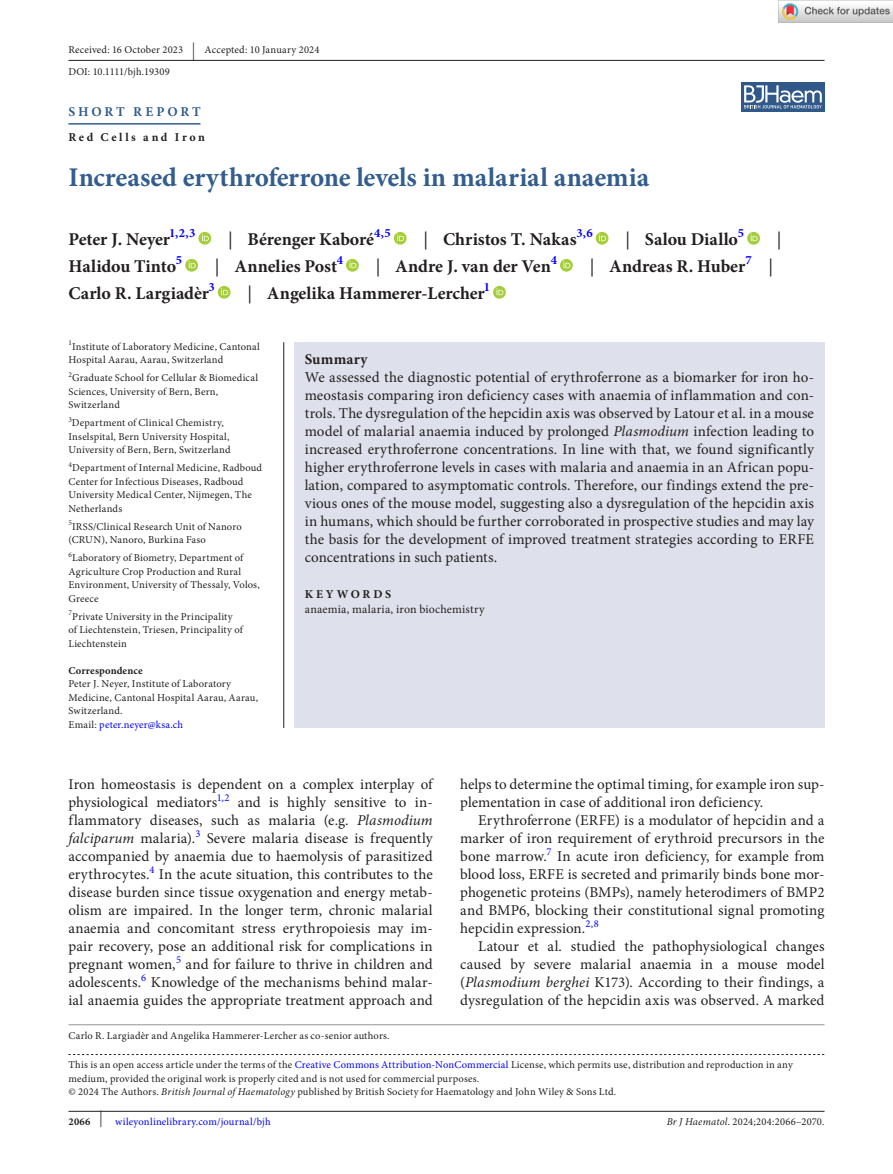
<style>
.page{position:relative;width:893px;height:1174px;background:#fff}
.page>*{position:absolute;margin:0;border:0;box-sizing:border-box;transform-origin:0 0}
.t1{font:700 27px "Minion Pro";color:#325d8e}
.t2{font:700 18px "Minion Pro";letter-spacing:-.005em;color:#231f20}
.t3{font:18px "Minion Pro";color:#231f20}
.t4{font:15px/18px "Minion Pro";letter-spacing:.005em;color:#231f20;text-align:justify}
.t5{font:700 15px "Minion Pro";letter-spacing:.015em;color:#231f20}
.t6{font:700 13.5px "Minion Pro";letter-spacing:.205em;color:#325d8e}
.t7{font:12px "Minion Pro";letter-spacing:.015em;color:#231f20}
.t8{font:700 12px "Minion Pro";letter-spacing:.215em;color:#231f20}
.t9{font:10.5px/13.5px "Minion Pro";letter-spacing:.02em;color:#231f20}
.t10{font:10.5px "Minion Pro";letter-spacing:.025em;color:#00f}
.t11{font:700 10.5px "Minion Pro";letter-spacing:.01em;color:#231f20}
.t12{font:7.35px "Minion Pro";color:#231f20}
.s1{font-size:18px}
.s2{font-weight:400}
.s3{color:#00f}
.s4{font-style:italic}
.s5{font-weight:700;color:#231f20}
</style>
<div class="page">
<hr style="left:68px;top:1111px;width:756px;height:1px;background:#231f20">
<div style="left:741px;top:82px;width:83px;height:30px;background:#30598a"></div>
<svg style="left:744px;top:85px;width:78px;height:23px"></svg>
<hr style="left:68px;top:123px;width:132px;height:2px;background:#325d8e">
<svg style="left:198px;top:232px;width:13px;height:13px"></svg>
<svg style="left:202px;top:234px;width:7px;height:7px"></svg>
<svg style="left:394px;top:232px;width:13px;height:13px"></svg>
<svg style="left:397px;top:234px;width:7px;height:7px"></svg>
<svg style="left:596px;top:232px;width:12px;height:13px"></svg>
<svg style="left:599px;top:234px;width:7px;height:7px"></svg>
<svg style="left:747px;top:232px;width:13px;height:13px"></svg>
<svg style="left:751px;top:234px;width:6px;height:7px"></svg>
<svg style="left:185px;top:259px;width:13px;height:13px"></svg>
<svg style="left:189px;top:261px;width:7px;height:7px"></svg>
<svg style="left:346px;top:259px;width:13px;height:13px"></svg>
<svg style="left:349px;top:261px;width:7px;height:7px"></svg>
<svg style="left:560px;top:259px;width:13px;height:13px"></svg>
<svg style="left:563px;top:261px;width:7px;height:7px"></svg>
<svg style="left:218px;top:286px;width:13px;height:13px"></svg>
<svg style="left:221px;top:288px;width:7px;height:7px"></svg>
<svg style="left:493px;top:286px;width:13px;height:13px"></svg>
<svg style="left:496px;top:288px;width:7px;height:7px"></svg>
<hr style="left:68px;top:60px;width:756px;height:1px;background:#231f20">
<svg style="left:68px;top:1054px;width:756px;height:1px"></svg>
<hr style="left:68px;top:1024px;width:756px;height:1px;background:#939598">
<hr style="left:283px;top:342px;width:1px;height:386px;background:#231f20">
<div style="left:294px;top:342px;width:530px;height:281px;background:#dee1eb"></div>
<div style="left:294px;top:622px;width:530px;height:106px;background:#dee1eb"></div>
<img style="left:779px;top:0;width:114px;height:23px">
<p class="t9" style="left:68px;top:39px;width:253px;line-height:21.9px">Received: 16 October 2023 <span class="s1">|</span> Accepted: 10 January 2024<br>DOI: 10.1111/bjh.19309</p>
<p class="t6" style="left:69px;top:102px;width:134px">SHORT REPORT</p>
<p class="t8" style="left:68px;top:129px;width:138px">Red Cells and Iron</p>
<h1 class="t1" style="left:68px;top:158px;width:582px">Increased erythroferrone levels in malarial anaemia</h1>
<p class="t2" style="left:68px;top:226px;width:128px">Peter J. Neyer<sup>1,2,3</sup></p>
<p class="t2" style="left:228px;top:226px;width:164px"><span class="s2">|</span> Bérenger Kaboré<sup>4,5</sup></p>
<p class="t2" style="left:423px;top:226px;width:171px"><span class="s2">|</span> Christos T. Nakas<sup>3,6</sup></p>
<p class="t2" style="left:625px;top:226px;width:120px"><span class="s2">|</span> Salou Diallo<sup>5</sup></p>
<p class="t3" style="left:777px;top:227px;width:6px">|</p>
<p class="t2" style="left:68px;top:253px;width:115px">Halidou Tinto<sup>5</sup></p>
<p class="t2" style="left:215px;top:253px;width:130px"><span class="s2">|</span> Annelies Post<sup>4</sup></p>
<p class="t2" style="left:376px;top:253px;width:183px"><span class="s2">|</span> Andre J. van der Ven<sup>4</sup></p>
<p class="t2" style="left:590px;top:253px;width:185px"><span class="s2">|</span> Andreas R. Huber<sup>7</sup> <span class="s2">|</span></p>
<p class="t2" style="left:68px;top:280px;width:148px">Carlo R. Largiadèr<sup>3</sup></p>
<p class="t2" style="left:247px;top:280px;width:244px"><span class="s2">|</span> Angelika Hammerer-Lercher<sup>1</sup></p>
<p class="t12" style="left:68px;top:338px;width:5px">1</p>
<p class="t9" style="left:68px;top:340px;width:193px;text-indent:4px">Institute of Laboratory Medicine, Cantonal<br>Hospital Aarau, Aarau, Switzerland</p>
<p class="t12" style="left:68px;top:369px;width:5px">2</p>
<p class="t9" style="left:68px;top:371px;width:191px;text-indent:4px">Graduate School for Cellular &amp; Biomedical<br>Sciences, University of Bern, Bern,<br>Switzerland</p>
<p class="t12" style="left:68px;top:414px;width:5px">3</p>
<p class="t9" style="left:68px;top:416px;width:164px;text-align:center">Department of Clinical Chemistry,<br>Inselspital, Bern University Hospital,<br>University of Bern, Bern, Switzerland</p>
<p class="t12" style="left:68px;top:459px;width:5px">4</p>
<p class="t9" style="left:68px;top:461px;width:195px;text-indent:4px">Department of Internal Medicine, Radboud Center for Infectious Diseases, Radboud University Medical Center, Nijmegen, The Netherlands</p>
<p class="t12" style="left:68px;top:518px;width:5px">5</p>
<p class="t9" style="left:68px;top:520px;width:175px;text-indent:4px">IRSS/Clinical Research Unit of Nanoro (CRUN), Nanoro, Burkina Faso</p>
<p class="t12" style="left:68px;top:549px;width:5px">6</p>
<p class="t9" style="left:68px;top:551px;width:193px;text-indent:4px">Laboratory of Biometry, Department of<br>Agriculture Crop Production and Rural<br>Environment, University of Thessaly, Volos,<br>Greece</p>
<p class="t12" style="left:68px;top:608px;width:5px">7</p>
<p class="t9" style="left:68px;top:610px;width:176px;text-indent:4px">Private University in the Principality of Liechtenstein, Triesen, Principality of<br>Liechtenstein</p>
<p class="t11" style="left:68px;top:663px;width:76px">Correspondence</p>
<p class="t9" style="left:68px;top:677px;width:191px">Peter J. Neyer, Institute of Laboratory<br>Medicine, Cantonal Hospital Aarau, Aarau,<br>Switzerland.<br>Email: <span class="s3">peter.neyer@ksa.ch</span></p>
<p class="t5" style="left:305px;top:348px;width:64px">Summary</p>
<p class="t4" style="left:305px;top:368px;width:511px">We assessed the diagnostic potential of erythroferrone as a biomarker for iron ho&shy;meostasis comparing iron deficiency cases with anaemia of inflammation and con&shy;trols. The dysregulation of the hepcidin axis was observed by Latour et al. in a mouse model of malarial anaemia induced by prolonged <span class="s4">Plasmodium</span> infection leading to increased erythroferrone concentrations. In line with that, we found significantly higher erythroferrone levels in cases with malaria and anaemia in an African popu&shy;lation, compared to asymptomatic controls. Therefore, our findings extend the pre&shy;vious ones of the mouse model, suggesting also a dysregulation of the hepcidin axis in humans, which should be further corroborated in prospective studies and may lay the basis for the development of improved treatment strategies according to ERFE concentrations in such patients.</p>
<p class="t8" style="left:305px;top:585px;width:88px">KEYWORDS</p>
<p class="t7" style="left:305px;top:601px;width:181px">anaemia, malaria, iron biochemistry</p>
<p class="t4" style="left:68px;top:775px;width:366px">Iron homeostasis is dependent on a complex interplay of physiological mediators</p>
<p class="t10" style="left:217px;top:790px;width:14px">1,2</p>
<p class="t4" style="left:68px;top:793px;width:366px;text-indent:169px">and is highly sensitive to in&shy;flammatory diseases, such as malaria (e.g. <span class="s4">Plasmodium falciparum</span> malaria).</p>
<p class="t10" style="left:195px;top:826px;width:7px">3</p>
<p class="t4" style="left:68px;top:829px;width:366px;text-indent:138px">Severe malaria disease is frequently accompanied by anaemia due to haemolysis of parasitized erythrocytes.</p>
<p class="t10" style="left:150px;top:862px;width:7px">4</p>
<p class="t4" style="left:68px;top:865px;width:366px;text-indent:90px">In the acute situation, this contributes to the disease burden since tissue oxygenation and energy metab&shy;olism are impaired. In the longer term, chronic malarial anaemia and concomitant stress erythropoiesis may im&shy;pair recovery, pose an additional risk for complications in pregnant women,</p>
<p class="t10" style="left:176px;top:952px;width:7px">5</p>
<p class="t4" style="left:186px;top:955px;width:249px">and for failure to thrive in children and</p>
<p class="t4" style="left:68px;top:973px;width:74px">adolescents.</p>
<p class="t10" style="left:141px;top:970px;width:7px">6</p>
<p class="t4" style="left:68px;top:973px;width:366px;text-align:right">Knowledge of the mechanisms behind malar-<br>ial anaemia guides the appropriate treatment approach and</p>
<p class="t9" style="left:68px;top:1028px;width:323px">Carlo R. Largiadèr and Angelika Hammerer-Lercher as co-senior authors.</p>
<p class="t4" style="left:460px;top:775px;width:366px">helps to determine the optimal timing, for example iron sup&shy;plementation in case of additional iron deficiency.</p>
<p class="t4" style="left:460px;top:811px;width:366px;text-indent:18px">Erythroferrone (ERFE) is a modulator of hepcidin and a marker of iron requirement of erythroid precursors in the bone marrow.<sup>7</sup> In acute iron deficiency, for example from blood loss, ERFE is secreted and primarily binds bone mor&shy;phogenetic proteins (BMPs), namely heterodimers of BMP2 and BMP6, blocking their constitutional signal promoting hepcidin expression.</p>
<p class="t10" style="left:585px;top:916px;width:15px">2,8</p>
<p class="t4" style="left:460px;top:937px;width:366px;text-indent:18px">Latour et al. studied the pathophysiological changes caused by severe malarial anaemia in a mouse model (<span class="s4">Plasmodium berghei</span> K173). According to their findings, a dysregulation of the hepcidin axis was observed. A marked</p>
<p class="t9" style="left:68px;top:1058px;width:726px">This is an open access article under the terms of the <span class="s3">Creative Commons Attribution-NonCommercial</span> License, which permits use, distribution and reproduction in any medium, provided the original work is properly cited and is not used for commercial purposes.<br>© 2024 The Authors. <span class="s4">British Journal of Haematology</span> published by British Society for Haematology and John Wiley &amp; Sons Ltd.</p>
<p class="t10" style="left:68px;top:1114px;width:204px"><span class="s5">2066</span> <sup>|</sup> wileyonlinelibrary.com/journal/bjh</p>
<p class="t9" style="left:667px;top:1115px;width:159px"><span class="s4">Br J Haematol</span>. 2024;204:2066–2070.</p>
</div>
